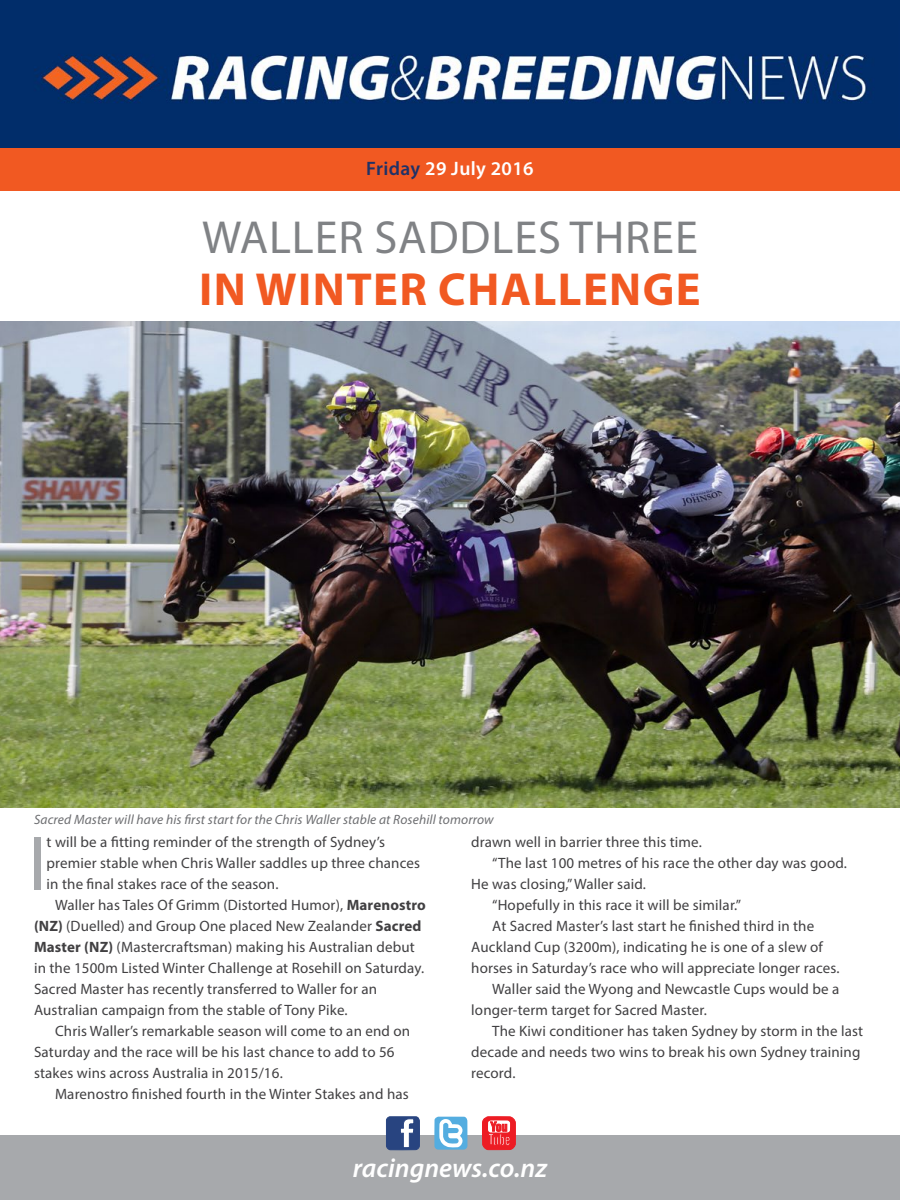
<style>
.page{position:relative;width:900px;height:1200px;background:#fff}
.page>*{position:absolute;margin:0;border:0;box-sizing:border-box;transform-origin:0 0}
.t1{font:77.25px "Myriad Pro";color:#a7a9ac}
.t2{font:46.5px "Myriad Pro";letter-spacing:.02em;color:#808285}
.t3{font:700 46.5px "Myriad Pro";letter-spacing:.03em;color:#f15922}
.t4{font:italic 600 27px "Myriad Pro";color:#fff}
.t5{font:600 19.5px "Myriad Pro";letter-spacing:.02em;color:#fff}
.t6{font:15px "Myriad Pro";letter-spacing:.01em;color:#414042}
.t7{font:italic 13.5px "Myriad Pro";letter-spacing:.01em;color:#6d6e71}
.s1{color:#203267}
.s2{font-weight:700}
</style>
<div class="page">
<div style="left:0;top:0;width:900px;height:159px;background:#012d6a"></div>
<img style="left:34px;top:54px;width:833px;height:49px">
<div style="left:0;top:1136px;width:900px;height:64px;background:#a7a9ac"></div>
<svg style="left:386px;top:1117px;width:34px;height:33px"></svg>
<svg style="left:434px;top:1117px;width:33px;height:33px"></svg>
<svg style="left:482px;top:1117px;width:34px;height:33px"></svg>
<div style="left:0;top:148px;width:900px;height:43px;background:#f15922"></div>
<img style="left:0;top:321px;width:900px;height:487px">
<h3 class="t5" style="left:366px;top:156px;width:169px"><span class="s1">Friday</span> 29 July 2016</h3>
<h2 class="t2" style="left:202px;top:209px;width:497px">Waller saddles three</h2>
<h2 class="t3" style="left:199px;top:259px;width:503px">in Winter Challenge</h2>
<p class="t7" style="left:34px;top:811px;width:461px">Sacred Master will have his first start for the Chris Waller stable at Rosehill tomorrow</p>
<h1 class="t1" style="left:28px;top:816px;width:20px">I</h1>
<p class="t6" style="left:47px;top:833px;width:340px">t will be a fitting reminder of the strength of Sydney’s</p>
<p class="t6" style="left:47px;top:854px;width:375px">premier stable when Chris Waller saddles up three chances</p>
<p class="t6" style="left:47px;top:875px;width:233px">in the final stakes race of the season.</p>
<p class="t6" style="left:55px;top:896px;width:372px">Waller has Tales Of Grimm (Distorted Humor), <span class="s2">Marenostro</span></p>
<p class="t6" style="left:34px;top:917px;width:389px"><span class="s2">(NZ)</span> (Duelled) and Group One placed New Zealander <span class="s2">Sacred</span></p>
<p class="t6" style="left:34px;top:938px;width:382px"><span class="s2">Master (NZ)</span> (Mastercraftsman) making his Australian debut</p>
<p class="t6" style="left:34px;top:959px;width:392px">in the 1500m Listed Winter Challenge at Rosehill on Saturday.</p>
<p class="t6" style="left:34px;top:980px;width:345px">Sacred Master has recently transferred to Waller for an</p>
<p class="t6" style="left:34px;top:1001px;width:315px">Australian campaign from the stable of Tony Pike.</p>
<p class="t6" style="left:55px;top:1022px;width:357px">Chris Waller’s remarkable season will come to an end on</p>
<p class="t6" style="left:34px;top:1043px;width:362px">Saturday and the race will be his last chance to add to 56</p>
<p class="t6" style="left:34px;top:1064px;width:250px">stakes wins across Australia in 2015/16.</p>
<p class="t6" style="left:55px;top:1085px;width:355px">Marenostro finished fourth in the Winter Stakes and has</p>
<p class="t6" style="left:471px;top:833px;width:232px">drawn well in barrier three this time.</p>
<p class="t6" style="left:492px;top:854px;width:356px">“The last 100 metres of his race the other day was good.</p>
<p class="t6" style="left:471px;top:875px;width:176px">He was closing,” Waller said.</p>
<p class="t6" style="left:492px;top:896px;width:250px">“Hopefully in this race it will be similar.”</p>
<p class="t6" style="left:492px;top:917px;width:324px">At Sacred Master’s last start he finished third in the</p>
<p class="t6" style="left:471px;top:938px;width:353px">Auckland Cup (3200m), indicating he is one of a slew of</p>
<p class="t6" style="left:471px;top:959px;width:370px">horses in Saturday’s race who will appreciate longer races.</p>
<p class="t6" style="left:492px;top:980px;width:349px">Waller said the Wyong and Newcastle Cups would be a</p>
<p class="t6" style="left:471px;top:1001px;width:237px">longer-term target for Sacred Master.</p>
<p class="t6" style="left:492px;top:1022px;width:372px">The Kiwi conditioner has taken Sydney by storm in the last</p>
<p class="t6" style="left:471px;top:1043px;width:391px">decade and needs two wins to break his own Sydney training</p>
<p class="t6" style="left:471px;top:1064px;width:46px">record.</p>
<h3 class="t4" style="left:353px;top:1150px;width:196px">racingnews.co.nz</h3>
</div>
